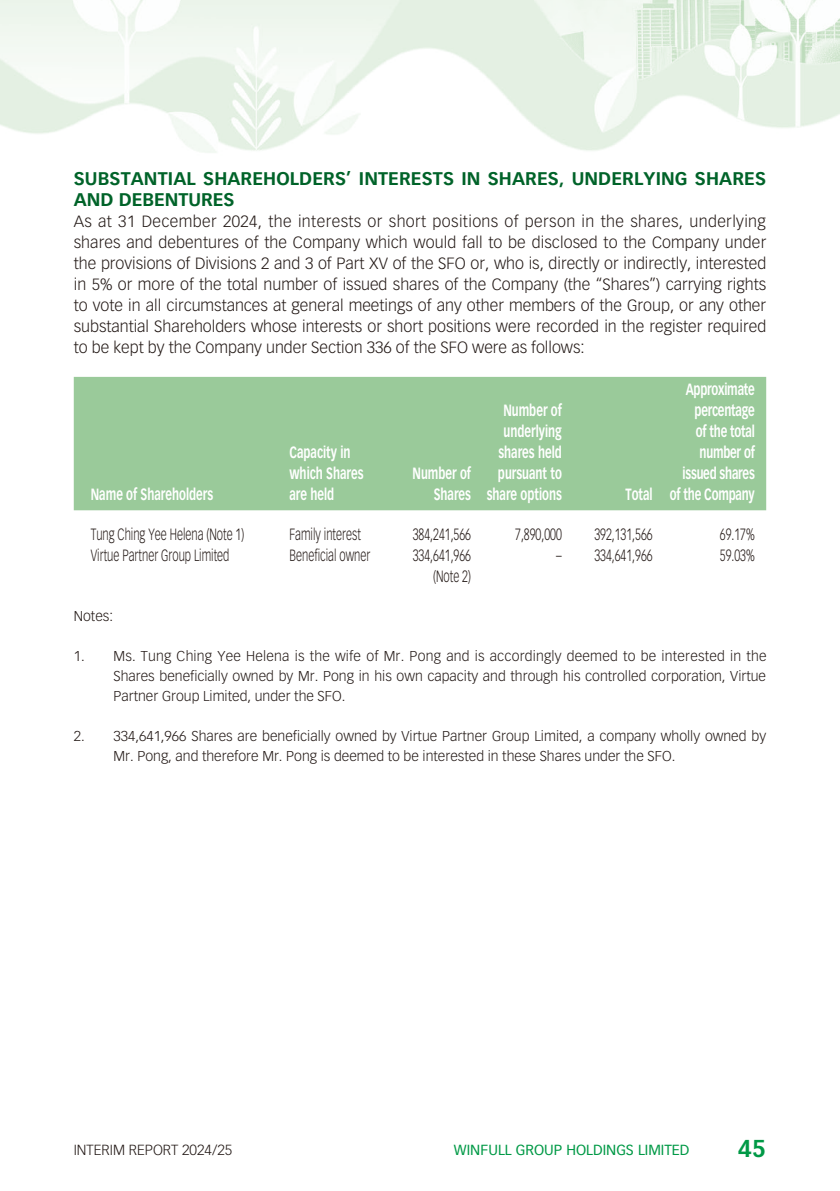
<style>
.page{position:relative;width:840px;height:1191px;background:#fff}
.page>*{position:absolute;margin:0;border:0;box-sizing:border-box;transform-origin:0 0}
.t1{font:700 24px "Vectora LT Std";color:#009946}
.t2{font:700 18px/21px "Vectora LT Std";letter-spacing:.005em;color:#006329}
.t3{font:300 16px/21px "Vectora LT Std";color:#231916;text-align:justify}
.t4{font:300 16px/21px "Vectora LT Std";color:#231916;text-align:right;scale:.7 1}
.t5{font:700 16px/21px "Vectora LT Std";color:#fff;text-align:right;scale:.7 1}
.t6{font:700 16px/21px "Vectora LT Std";letter-spacing:-.02em;color:#fff;text-align:right;scale:.7 1}
.t7{font:14.4px "Vectora LT Std";color:#009946}
.t8{font:300 14.4px "Vectora LT Std";color:#231916}
.t9{font:300 14px/20px "Vectora LT Std";color:#231916;text-align:justify}
</style>
<div class="page">
<img style="left:0;top:0;width:839px;height:511px">
<div style="left:74px;top:377px;width:691px;height:133px;background:#9aca9a"></div>
<p class="t2" style="left:74px;top:168px;width:693px">SUBSTANTIAL SHAREHOLDERS’ INTERESTS IN SHARES, UNDERLYING SHARES<br>AND DEBENTURES</p>
<p class="t3" style="left:74px;top:211px;width:693px">As at 31 December 2024, the interests or short positions of person in the shares, underlying shares and debentures of the Company which would fall to be disclosed to the Company under the provisions of Divisions 2 and 3 of Part XV of the SFO or, who is, directly or indirectly, interested in 5% or more of the total number of issued shares of the Company (the “Shares”) carrying rights to vote in all circumstances at general meetings of any other members of the Group, or any other substantial Shareholders whose interests or short positions were recorded in the register required to be kept by the Company under Section 336 of the SFO were as follows:</p>
<p class="t5" style="left:91px;top:484px;width:176px">Name of Shareholders</p>
<p class="t5" style="left:289px;top:442px;width:107px;text-align:left">Capacity in which Shares are held</p>
<p class="t5" style="left:412px;top:463px;width:85px">Number of<br>Shares</p>
<p class="t5" style="left:486px;top:400px;width:109px">Number of underlying shares held pursuant to share options</p>
<p class="t5" style="left:625px;top:484px;width:40px">Total</p>
<p class="t6" style="left:669px;top:379px;width:123px">Approximate percentage<br>of the total number of issued shares of the Company</p>
<p class="t4" style="left:91px;top:524px;width:221px">Tung Ching Yee Helena (Note 1)</p>
<p class="t4" style="left:289px;top:524px;width:103px">Family interest</p>
<p class="t4" style="left:412px;top:524px;width:85px">384,241,566</p>
<p class="t4" style="left:515px;top:524px;width:68px">7,890,000</p>
<p class="t4" style="left:594px;top:524px;width:85px">392,131,566</p>
<p class="t4" style="left:719px;top:524px;width:51px">69.17%</p>
<p class="t4" style="left:91px;top:545px;width:200px">Virtue Partner Group Limited</p>
<p class="t4" style="left:289px;top:545px;width:117px">Beneficial owner</p>
<p class="t4" style="left:412px;top:545px;width:85px">334,641,966 (Note 2)</p>
<p class="t4" style="left:556px;top:545px;width:139px">– 334,641,966</p>
<p class="t4" style="left:719px;top:545px;width:51px">59.03%</p>
<p class="t9" style="left:74px;top:606px;width:41px">Notes:</p>
<p class="t9" style="left:113px;top:646px;width:654px;text-indent:-40px">1. Ms. Tung Ching Yee Helena is the wife of Mr. Pong and is accordingly deemed to be interested in the Shares beneficially owned by Mr. Pong in his own capacity and through his controlled corporation, Virtue Partner Group Limited, under the SFO.</p>
<p class="t9" style="left:113px;top:726px;width:653px;text-indent:-40px">2. 334,641,966 Shares are beneficially owned by Virtue Partner Group Limited, a company wholly owned by<br>Mr. Pong, and therefore Mr. Pong is deemed to be interested in these Shares under the SFO.</p>
<p class="t8" style="left:74px;top:1141px;width:160px">INTERIM REPORT 2024/25</p>
<p class="t7" style="left:453px;top:1141px;width:237px">WINFULL GROUP HOLDINGS LIMITED</p>
<h1 class="t1" style="left:737px;top:1134px;width:30px">45</h1>
</div>
